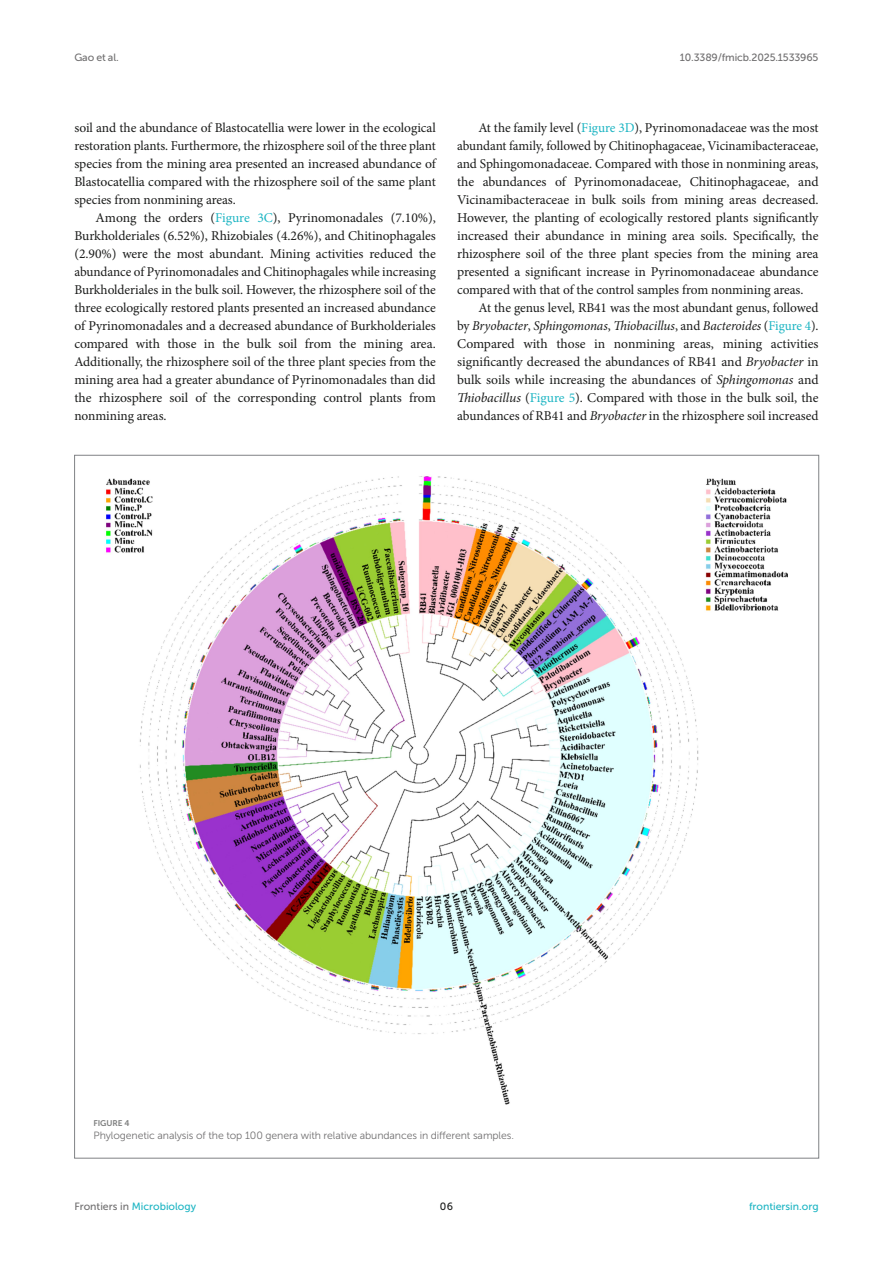
<style>
.page{position:relative;width:893px;height:1263px;background:#fff}
.page>*{position:absolute;margin:0;border:0;box-sizing:border-box;transform-origin:0 0}
.TEXT{font:13.5px/18px "Minion Pro";letter-spacing:-.005em;color:#1b1c1b;text-align:justify}
.FIG_LEG{font:10.5px "Museo Sans 300";letter-spacing:-.01em;color:#706f70}
.t1{font:10.5px "Museo Sans 500";color:#1db5c3}
.t2{font:10.5px "Museo Sans 500";letter-spacing:-.015em;color:#706f70}
.t3{font:10.5px "Museo Sans 500";color:#1b1c1b}
.FIG_HD{font:8.25px "Museo Sans 700";letter-spacing:-.01em;color:#7e7f7f}
.s1{color:#1db5c3}
.s2{font-style:italic}
.s3{color:#706f70}
</style>
<div class="page">
<img style="left:106px;top:476px;width:682px;height:629px">
<p class="t2" style="left:74px;top:51px;width:46px">Gao et al.</p>
<p class="t2" style="left:680px;top:51px;width:140px">10.3389/fmicb.2025.1533965</p>
<p class="TEXT" style="left:74px;top:119px;width:363px">soil and the abundance of Blastocatellia were lower in the ecological restoration plants. Furthermore, the rhizosphere soil of the three plant species from the mining area presented an increased abundance of Blastocatellia compared with the rhizosphere soil of the same plant species from nonmining areas.</p>
<p class="TEXT" style="left:74px;top:209px;width:363px;text-indent:21px">Among the orders (<span class="s1">Figure 3C</span>), Pyrinomonadales (7.10%), Burkholderiales (6.52%), Rhizobiales (4.26%), and Chitinophagales (2.90%) were the most abundant. Mining activities reduced the abundance of Pyrinomonadales and Chitinophagales while increasing Burkholderiales in the bulk soil. However, the rhizosphere soil of the three ecologically restored plants presented an increased abundance of Pyrinomonadales and a decreased abundance of Burkholderiales compared with those in the bulk soil from the mining area.<br>Additionally, the rhizosphere soil of the three plant species from the mining area had a greater abundance of Pyrinomonadales than did the rhizosphere soil of the corresponding control plants from nonmining areas.</p>
<p class="TEXT" style="left:457px;top:119px;width:363px;text-indent:21px">At the family level (<span class="s1">Figure 3D</span>), Pyrinomonadaceae was the most abundant family, followed by Chitinophagaceae, Vicinamibacteraceae, and Sphingomonadaceae. Compared with those in nonmining areas, the abundances of Pyrinomonadaceae, Chitinophagaceae, and Vicinamibacteraceae in bulk soils from mining areas decreased.<br>However, the planting of ecologically restored plants significantly increased their abundance in mining area soils. Specifically, the rhizosphere soil of the three plant species from the mining area presented a significant increase in Pyrinomonadaceae abundance compared with that of the control samples from nonmining areas.</p>
<p class="TEXT" style="left:457px;top:299px;width:363px;text-indent:21px">At the genus level, RB41 was the most abundant genus, followed by <span class="s2">Bryobacter</span>, <span class="s2">Sphingomonas</span>, <span class="s2">Thiobacillus</span>, and <span class="s2">Bacteroides</span> (<span class="s1">Figure 4</span>).<br>Compared with those in nonmining areas, mining activities significantly decreased the abundances of RB41 and <span class="s2">Bryobacter</span> in bulk soils while increasing the abundances of <span class="s2">Sphingomonas</span> and <span class="s2">Thiobacillus</span> (<span class="s1">Figure 5</span>). Compared with those in the bulk soil, the abundances of RB41 and <span class="s2">Bryobacter</span> in the rhizosphere soil increased</p>
<p class="FIG_HD" style="left:94px;top:1118px;width:37px">FIGURE 4</p>
<p class="FIG_LEG" style="left:94px;top:1130px;width:422px">Phylogenetic analysis of the top 100 genera with relative abundances in different samples.</p>
<p class="t1" style="left:74px;top:1200px;width:123px"><span class="s3">Frontiers in</span> Microbiology</p>
<p class="t3" style="left:440px;top:1200px;width:15px">06</p>
<p class="t1" style="left:749px;top:1200px;width:71px">frontiersin.org</p>
</div>
